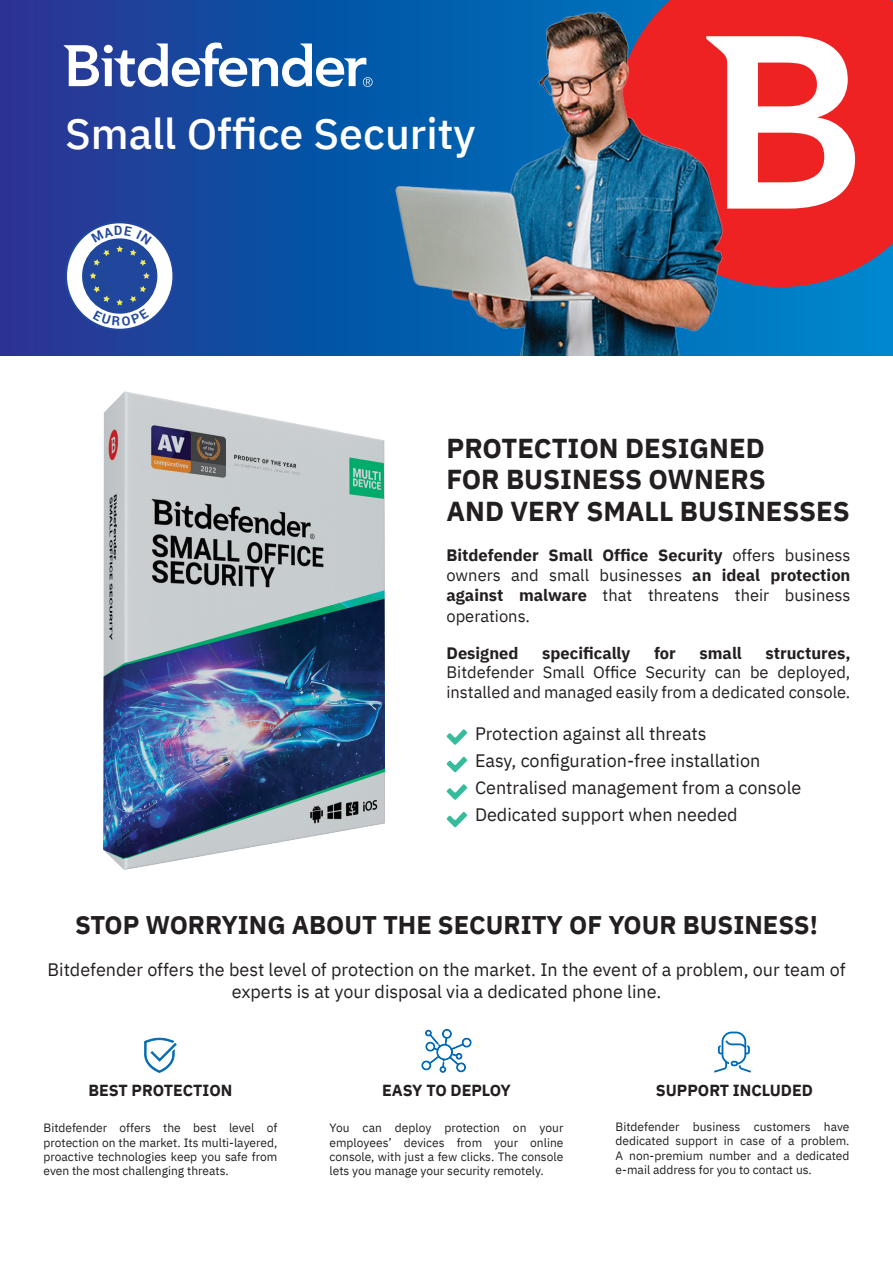
<style>
.page{position:relative;width:893px;height:1263px;background:#fff}
.page>*{position:absolute;margin:0;border:0;box-sizing:border-box;transform-origin:0 0}
.Sous_titre_Stef{font:500 42.9px "IBM Plex Sans";color:#fff}
.t1{font:700 27.3px/31.2px "IBM Plex Sans";color:#231f20}
.t2{font:700 25.5px "IBM Plex Sans";color:#231f20}
.t3{font:18px/21.6px "IBM Plex Sans";color:#231f20;text-align:center}
.t4{font:16.5px/19.8px "IBM Plex Sans";color:#231f20;text-align:justify}
.t5{font:700 16.5px "IBM Plex Sans";color:#231f20}
.t6{font:700 16.05px "IBM Plex Sans";color:#231f20}
.t7{font:12px/14.4px "IBM Plex Sans";color:#231f20;text-align:justify}
.s1{font-weight:700}
</style>
<div class="page">
<svg style="left:0;top:0;width:893px;height:355px;background:#134ca1"></svg>
<svg style="left:64px;top:41px;width:309px;height:47px"></svg>
<svg style="left:615px;top:0;width:278px;height:287px;fill:#ee2123"></svg>
<img style="left:386px;top:7px;width:349px;height:348px">
<svg style="left:66px;top:222px;width:108px;height:108px"></svg>
<div style="left:65px;top:221px;width:110px;height:110px;border:2px solid #20479c;border-radius:50%"></div>
<div style="left:82px;top:238px;width:75px;height:76px;background:#20479c;border-radius:50%"></div>
<svg style="left:143px;top:272px;width:7px;height:7px"></svg>
<svg style="left:90px;top:272px;width:6px;height:7px"></svg>
<img style="left:103px;top:391px;width:282px;height:479px">
<svg style="left:714px;top:1031px;width:37px;height:41px"></svg>
<svg style="left:421px;top:1029px;width:51px;height:44px"></svg>
<svg style="left:446px;top:729px;width:22px;height:16px"></svg>
<svg style="left:446px;top:756px;width:22px;height:17px"></svg>
<svg style="left:446px;top:784px;width:22px;height:16px"></svg>
<svg style="left:446px;top:811px;width:22px;height:17px"></svg>
<svg style="left:144px;top:1038px;width:33px;height:35px"></svg>
<svg style="left:91px;top:226px;width:61px;height:40px"></svg>
<svg style="left:93px;top:286px;width:56px;height:40px"></svg>
<p class="Sous_titre_Stef" style="left:65px;top:100px;width:412px">Small Office Security</p>
<p class="t1" style="left:446px;top:431px;width:405px">PROTECTION DESIGNED<br>FOR BUSINESS OWNERS<br>AND VERY SMALL BUSINESSES</p>
<p class="t4" style="left:446px;top:544px;width:405px"><span class="s1">Bitdefender Small Office Security</span> offers business owners and small businesses <span class="s1">an ideal protection against malware</span> that threatens their business</p>
<p class="t4" style="left:446px;top:605px;width:85px">operations.</p>
<p class="t5" style="left:446px;top:639px;width:74px">Designed</p>
<p class="t5" style="left:542px;top:639px;width:90px">specifically</p>
<p class="t5" style="left:654px;top:639px;width:23px">for</p>
<p class="t5" style="left:700px;top:639px;width:44px">small</p>
<p class="t4" style="left:446px;top:641px;width:405px;text-indent:319px"><span class="s1">structures, </span>Bitdefender Small Office Security can be deployed, installed and managed easily from a dedicated console.</p>
<p class="t3" style="left:475px;top:721px;width:233px">Protection against all threats</p>
<p class="t3" style="left:475px;top:748px;width:287px">Easy, configuration-free installation</p>
<p class="t3" style="left:475px;top:775px;width:328px">Centralised management from a console</p>
<p class="t3" style="left:475px;top:802px;width:264px">Dedicated support when needed</p>
<p class="t2" style="left:75px;top:904px;width:744px">STOP WORRYING ABOUT THE SECURITY OF YOUR BUSINESS!</p>
<p class="t3" style="left:47px;top:958px;width:799px">Bitdefender offers the best level of protection on the market. In the event of a problem, our team of experts is at your disposal via a dedicated phone line.</p>
<p class="t6" style="left:88px;top:1077px;width:146px">BEST PROTECTION</p>
<p class="t7" style="left:44px;top:1120px;width:235px">Bitdefender offers the best level of protection on the market. Its multi-layered, proactive technologies keep you safe from even the most challenging threats.</p>
<p class="t6" style="left:382px;top:1077px;width:130px">EASY TO DEPLOY</p>
<p class="t7" style="left:330px;top:1120px;width:235px">You can deploy protection on your employees’ devices from your online console, with just a few clicks. The console lets you manage your security remotely.</p>
<p class="t6" style="left:656px;top:1077px;width:159px">SUPPORT INCLUDED</p>
<p class="t7" style="left:616px;top:1118px;width:235px">Bitdefender business customers have dedicated support in case of a problem.<br>A non-premium number and a dedicated e-mail address for you to contact us.</p>
</div>
